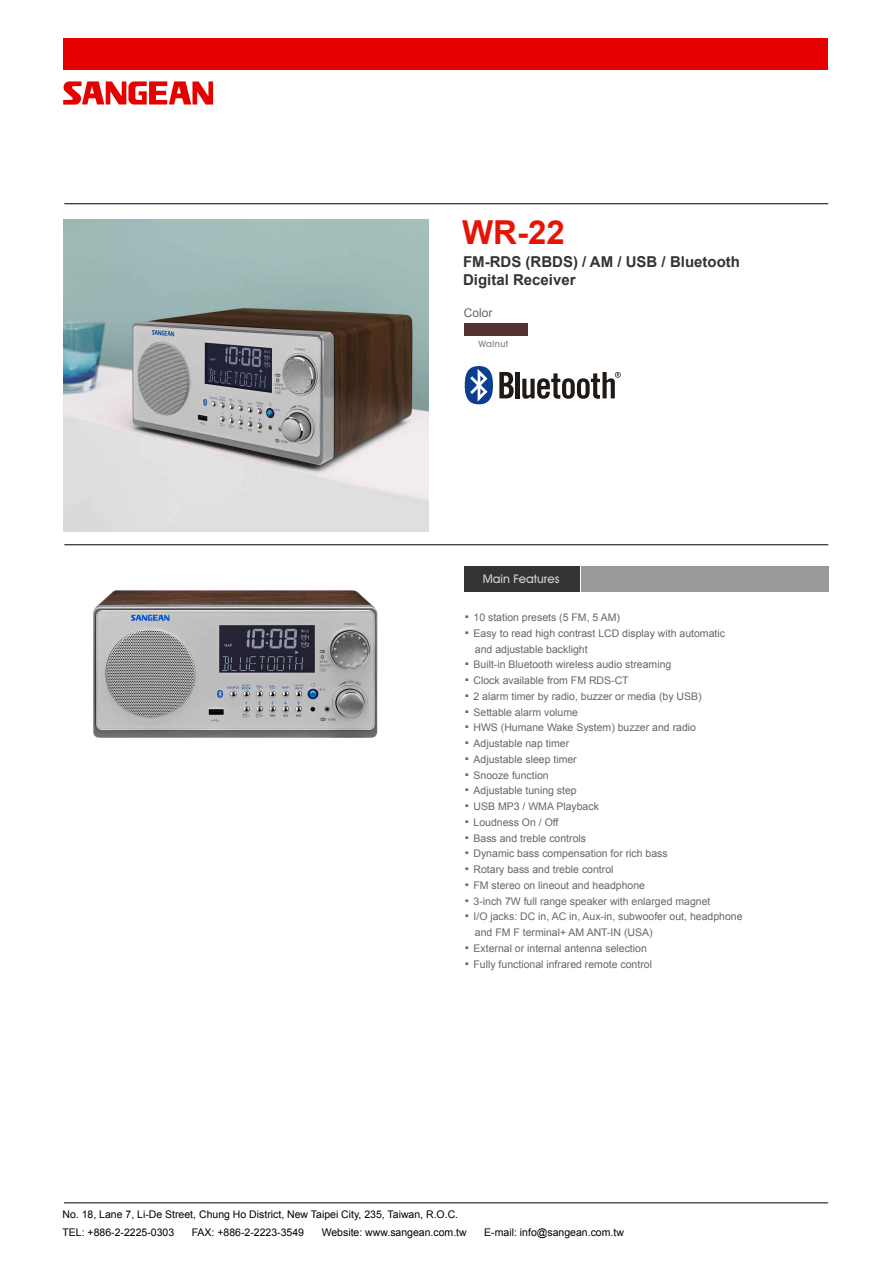
<style>
.page{position:relative;width:893px;height:1263px;background:#fff}
.page>*{position:absolute;margin:0;border:0;box-sizing:border-box;transform-origin:0 0}
.t1{font:700 33px "Arial";color:#e61407}
.t2{font:27px "Arial";color:#666}
.t3{font:700 15px/18px "Arial";color:#333}
.t4{font:500 12px "Avant Garde IT Cby BT";color:#ccc}
.t5{font:12px "Arial";color:#666}
.t6{font:10.5px/15.8px "Arial";color:#666}
.t7{font:10.5px/18px "Arial";color:#000}
.t8{font:500 9px "Avant Garde IT Cby BT";letter-spacing:.05em;color:#7f7f7f}
</style>
<div class="page">
<img style="left:63px;top:219px;width:366px;height:312px">
<div style="left:64px;top:38px;width:764px;height:32px;background:#e60000"></div>
<hr style="left:64px;top:544px;width:764px;height:1px;background:#000">
<hr style="left:64px;top:1202px;width:764px;height:1px;background:#000">
<svg style="left:63px;top:81px;width:150px;height:24px"></svg>
<hr style="left:64px;top:203px;width:764px;height:1px;background:#000">
<svg style="left:499px;top:372px;width:15px;height:26px"></svg>
<div style="left:515px;top:372px;width:5px;height:26px;background:#1f1a16"></div>
<svg style="left:465px;top:366px;width:28px;height:38px"></svg>
<svg style="left:522px;top:372px;width:99px;height:27px"></svg>
<div style="left:464px;top:324px;width:64px;height:12px;background:#543030"></div>
<img style="left:93px;top:589px;width:285px;height:149px">
<div style="left:465px;top:566px;width:115px;height:26px;background:#333"></div>
<div style="left:581px;top:566px;width:247px;height:26px;background:#999"></div>
<h1 class="t1" style="left:462px;top:210px;width:104px">WR-22</h1>
<h3 class="t3" style="left:463px;top:254px;width:278px">FM-RDS (RBDS) / AM / USB / Bluetooth<br>Digital Receiver</h3>
<p class="t5" style="left:464px;top:305px;width:30px">Color</p>
<p class="t8" style="left:478px;top:338px;width:32px">Walnut</p>
<p class="t4" style="left:483px;top:572px;width:78px">Main Features</p>
<h2 class="t2" style="left:463px;top:591px;width:9px">.</h2>
<p class="t6" style="left:473px;top:609px;width:148px">10 station presets (5 FM, 5 AM)</p>
<h2 class="t2" style="left:463px;top:607px;width:9px">.</h2>
<p class="t6" style="left:473px;top:625px;width:253px">Easy to read high contrast LCD display with automatic and adjustable backlight</p>
<h2 class="t2" style="left:463px;top:638px;width:9px">.</h2>
<p class="t6" style="left:473px;top:657px;width:199px">Built-in Bluetooth wireless audio streaming</p>
<h2 class="t2" style="left:463px;top:654px;width:9px">.</h2>
<p class="t6" style="left:473px;top:672px;width:157px">Clock available from FM RDS-CT</p>
<h2 class="t2" style="left:463px;top:670px;width:9px">.</h2>
<p class="t6" style="left:473px;top:688px;width:230px">2 alarm timer by radio, buzzer or media (by USB)</p>
<h2 class="t2" style="left:463px;top:685px;width:9px">.</h2>
<p class="t6" style="left:473px;top:704px;width:106px">Settable alarm volume</p>
<h2 class="t2" style="left:463px;top:701px;width:9px">.</h2>
<p class="t6" style="left:473px;top:720px;width:224px">HWS (Humane Wake System) buzzer and radio</p>
<h2 class="t2" style="left:463px;top:717px;width:9px">.</h2>
<p class="t6" style="left:473px;top:735px;width:97px">Adjustable nap timer</p>
<h2 class="t2" style="left:463px;top:733px;width:9px">.</h2>
<p class="t6" style="left:473px;top:751px;width:105px">Adjustable sleep timer</p>
<h2 class="t2" style="left:463px;top:748px;width:9px">.</h2>
<p class="t6" style="left:473px;top:767px;width:77px">Snooze function</p>
<h2 class="t2" style="left:463px;top:764px;width:9px">.</h2>
<p class="t6" style="left:473px;top:783px;width:105px">Adjustable tuning step</p>
<h2 class="t2" style="left:463px;top:780px;width:9px">.</h2>
<p class="t6" style="left:473px;top:798px;width:127px">USB MP3 / WMA Playback</p>
<h2 class="t2" style="left:463px;top:796px;width:9px">.</h2>
<p class="t6" style="left:473px;top:814px;width:87px">Loudness On / Off</p>
<h2 class="t2" style="left:463px;top:811px;width:9px">.</h2>
<p class="t6" style="left:473px;top:830px;width:114px">Bass and treble controls</p>
<h2 class="t2" style="left:463px;top:827px;width:9px">.</h2>
<p class="t6" style="left:473px;top:846px;width:196px">Dynamic bass compensation for rich bass</p>
<h2 class="t2" style="left:463px;top:843px;width:9px">.</h2>
<p class="t6" style="left:473px;top:861px;width:142px">Rotary bass and treble control</p>
<h2 class="t2" style="left:463px;top:859px;width:9px">.</h2>
<p class="t6" style="left:473px;top:877px;width:173px">FM stereo on lineout and headphone</p>
<h2 class="t2" style="left:463px;top:874px;width:9px">.</h2>
<p class="t6" style="left:473px;top:893px;width:238px">3-inch 7W full range speaker with enlarged magnet</p>
<h2 class="t2" style="left:463px;top:890px;width:9px">.</h2>
<p class="t6" style="left:473px;top:909px;width:271px">I/O jacks: DC in, AC in, Aux-in, subwoofer out, headphone and FM F terminal+ AM ANT-IN (USA)</p>
<h2 class="t2" style="left:463px;top:922px;width:9px">.</h2>
<p class="t6" style="left:473px;top:940px;width:175px">External or internal antenna selection</p>
<h2 class="t2" style="left:463px;top:937px;width:9px">.</h2>
<p class="t6" style="left:473px;top:956px;width:180px">Fully functional infrared remote control</p>
<p class="t7" style="left:62px;top:1206px;width:397px">No. 18, Lane 7, Li-De Street, Chung Ho District, New Taipei City, 235, Taiwan, R.O.C.<br>TEL: +886-2-2225-0303</p>
<p class="t7" style="left:192px;top:1224px;width:114px">FAX: +886-2-2223-3549</p>
<p class="t7" style="left:322px;top:1224px;width:147px">Website: www.sangean.com.tw</p>
<p class="t7" style="left:484px;top:1224px;width:141px">E-mail: info@sangean.com.tw</p>
</div>
